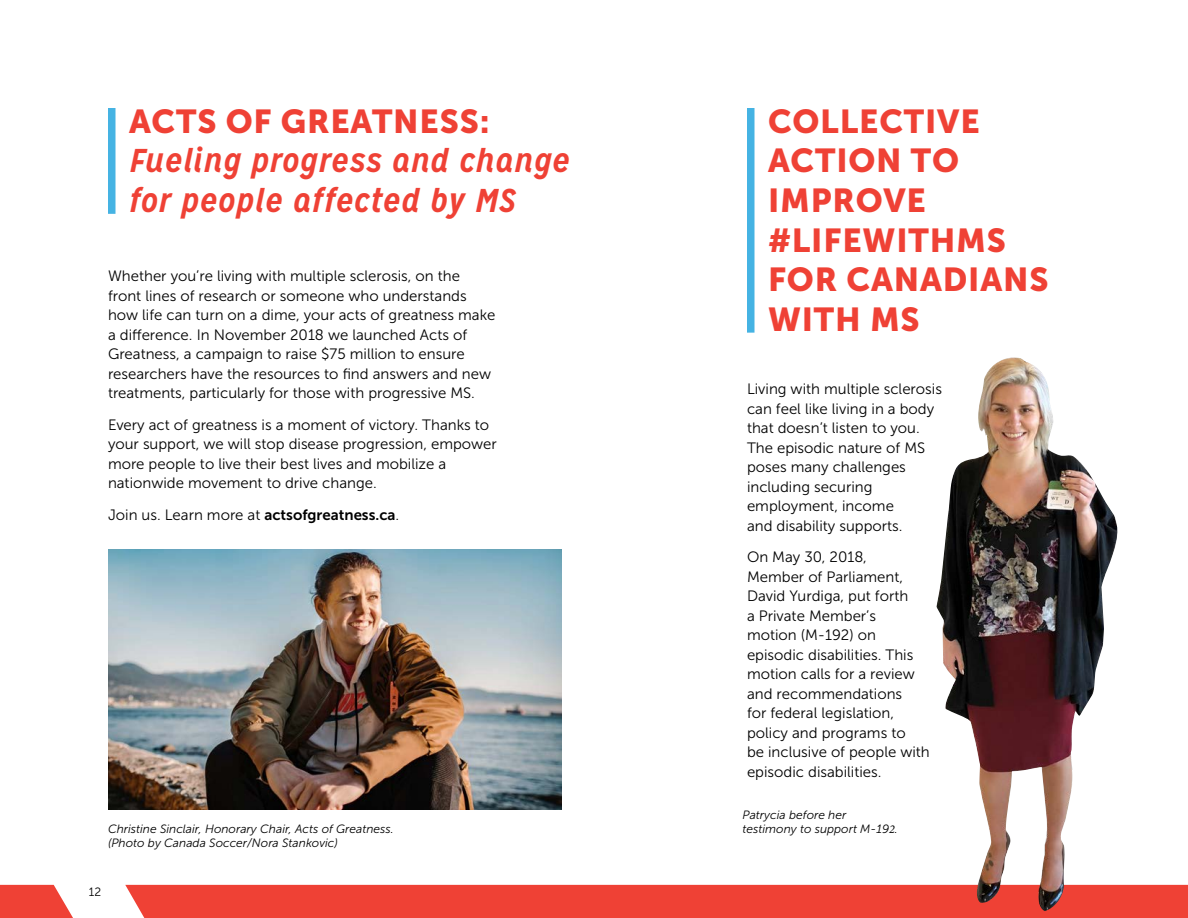
<style>
.page{position:relative;width:1188px;height:918px;background:#fff}
.page>*{position:absolute;margin:0;border:0;box-sizing:border-box;transform-origin:0 0}
.t1{font:33px/39.6px "Museo Sans 900";letter-spacing:.025em;color:#ef4135}
.t2{font:italic 700 33px/39.6px "Mission Gothic";letter-spacing:.025em;color:#ef4135}
.t3{font:15px/19.5px "Museo Sans 300";color:#000}
.t4{font:italic 12px/14.4px "Museo Sans 300";color:#000}
.t5{font:12px "Museo Sans 300";color:#000}
.s1{font-family:"Museo Sans 700"}
.s2{font-family:"Minion Pro"}
</style>
<div class="page">
<svg style="left:0;top:885px;width:73px;height:33px;background:#f1594f"></svg>
<div style="left:125px;top:885px;width:1063px;height:33px;background:#ef4135"></div>
<div style="left:108px;top:108px;width:8px;height:106px;background:#45b3e3"></div>
<div style="left:747px;top:108px;width:7px;height:225px;background:#45b3e3"></div>
<img style="left:936px;top:357px;width:188px;height:554px">
<img style="left:108px;top:549px;width:454px;height:261px">
<h1 class="t1" style="left:129px;top:101px;width:362px">ACTS OF GREATNESS:</h1>
<h1 class="t2" style="left:129px;top:141px;width:442px">Fueling progress and change for people affected by MS</h1>
<p class="t3" style="left:108px;top:266px;width:389px">Whether you’re living with multiple sclerosis, on the front lines of research or someone who understands how life can turn on a dime, your acts of greatness make a difference. In November 2018 we launched Acts of Greatness, a campaign to raise $75 million to ensure researchers have the resources to find answers and new treatments, particularly for those with progressive MS.</p>
<p class="t3" style="left:108px;top:415px;width:390px">Every act of greatness is a moment of victory. Thanks to your support, we will stop disease progression, empower more people to live their best lives and mobilize a nationwide movement to drive change.</p>
<p class="t3" style="left:108px;top:505px;width:293px">Join us. Learn more at <span class="s1">actsofgreatness.ca</span>.</p>
<p class="t4" style="left:108px;top:821px;width:287px">Christine Sinclair, Honorary Chair, Acts of Greatness. (Photo by Canada Soccer/Nora Stankovic)</p>
<p class="t5" style="left:89px;top:886px;width:14px">12</p>
<h1 class="t1" style="left:768px;top:101px;width:282px">COLLECTIVE<br>ACTION TO<br>IMPROVE #LIFEWITHMS<br>FOR CANADIANS<br>WITH MS</h1>
<p class="t3" style="left:747px;top:380px;width:196px">Living with multiple sclerosis can feel like living in a body that doesn’t listen to you.<br>The episodic nature of MS poses many challenges including securing employment, income<br>and disability supports.</p>
<p class="t3" style="left:747px;top:547px;width:184px">On May 30, 2018,<br>Member of Parliament,<br>David Yurdiga, put forth<br>a Private Member’s<br>motion (M-192) on episodic disabilities. This motion calls for a review and recommendations<br>for federal legislation, policy and programs to<br>be inclusive of people with episodic disabilities.</p>
<p class="t4" style="left:742px;top:808px;width:157px">Patrycia before her testimony to support M-19<span class="s2">2</span>.</p>
</div>
